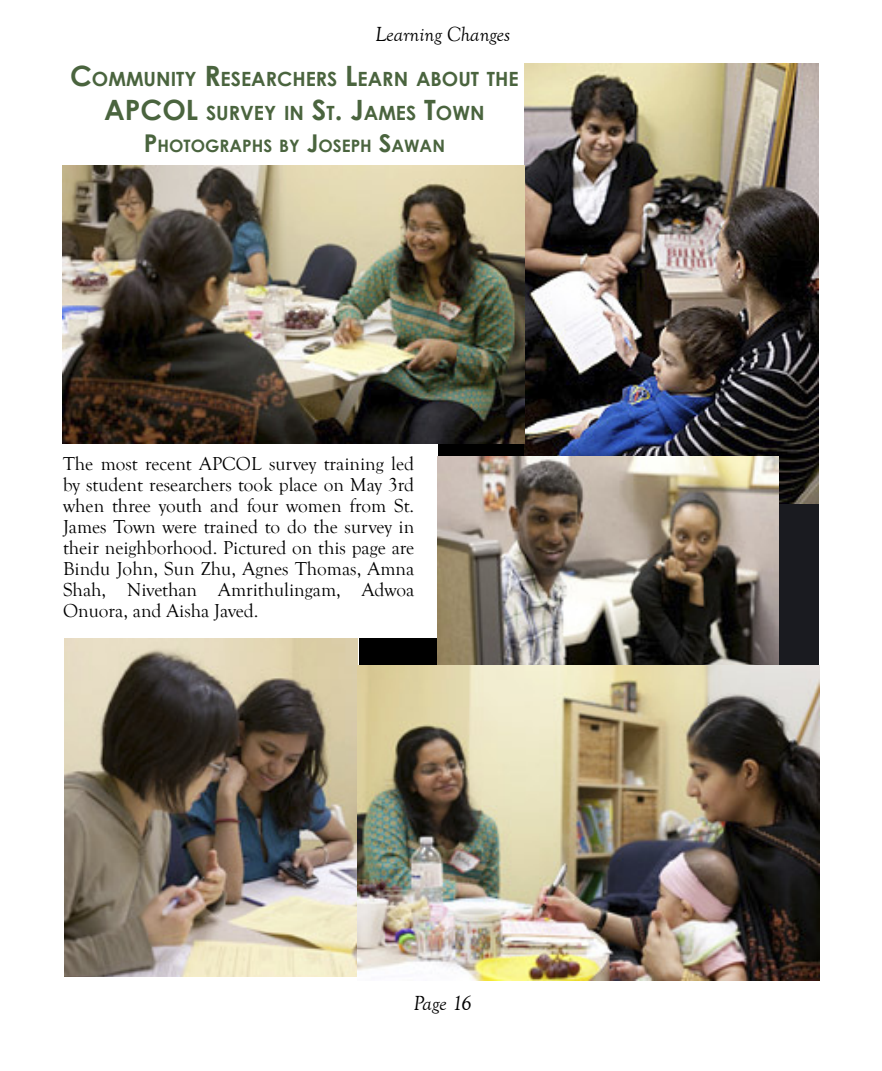
<style>
.page{position:relative;width:882px;height:1071px;background:#fff}
.page>*{position:absolute;margin:0;border:0;box-sizing:border-box;transform-origin:0 0}
.t1{font:italic 21px "Goudy Old Style T";color:#000}
.t2{font:700 19.6px/33.6px "Century Gothic";color:#4a643e;text-align:center}
.t3{font:19.25px/21px "Goudy Old Style T";color:#000;text-align:justify}
.t4{font:700 17.15px "Century Gothic";color:#4a643e}
.s1{font-size:28px}
.s2{font-size:24.5px}
</style>
<div class="page">
<div style="left:359px;top:639px;width:82px;height:42px;background:#000"></div>
<div style="left:439px;top:434px;width:91px;height:50px;background:#000"></div>
<div style="left:755px;top:428px;width:64px;height:314px;background:#1a1b20"></div>
<img style="left:64px;top:639px;width:294px;height:337px">
<img style="left:525px;top:63px;width:294px;height:441px">
<img style="left:62px;top:165px;width:462px;height:278px">
<img style="left:438px;top:456px;width:341px;height:209px">
<img style="left:358px;top:665px;width:462px;height:315px">
<p class="t1" style="left:375px;top:23px;width:137px">Learning Changes</p>
<p class="t2" style="left:70px;top:62px;width:450px"><span class="s1">C</span>OMMUNITY <span class="s1">R</span>ESEARCHERS <span class="s1">L</span>EARN ABOUT THE<br><span class="s1">APCOL</span> SURVEY IN <span class="s1">S</span>T<span class="s1">. J</span>AMES <span class="s1">T</span>OWN</p>
<p class="t4" style="left:144px;top:132px;width:263px"><span class="s2">P</span>HOTOGRAPHS BY <span class="s2">J</span>OSEPH <span class="s2">S</span>AWA</p>
<p class="t4" style="left:432px;top:132px;width:14px">N</p>
<p class="t3" style="left:63px;top:454px;width:353px">The most recent APCOL survey training led by student researchers took place on May 3rd when three youth and four women from St.<br>James Town were trained to do the survey in their neighborhood. Pictured on this page are Bindu John, Sun Zhu, Agnes Thomas, Amna Shah, Nivethan Amrithulingam, Adwoa Onuora, and Aisha Javed.</p>
<p class="t1" style="left:413px;top:991px;width:60px">Page 16</p>
</div>
